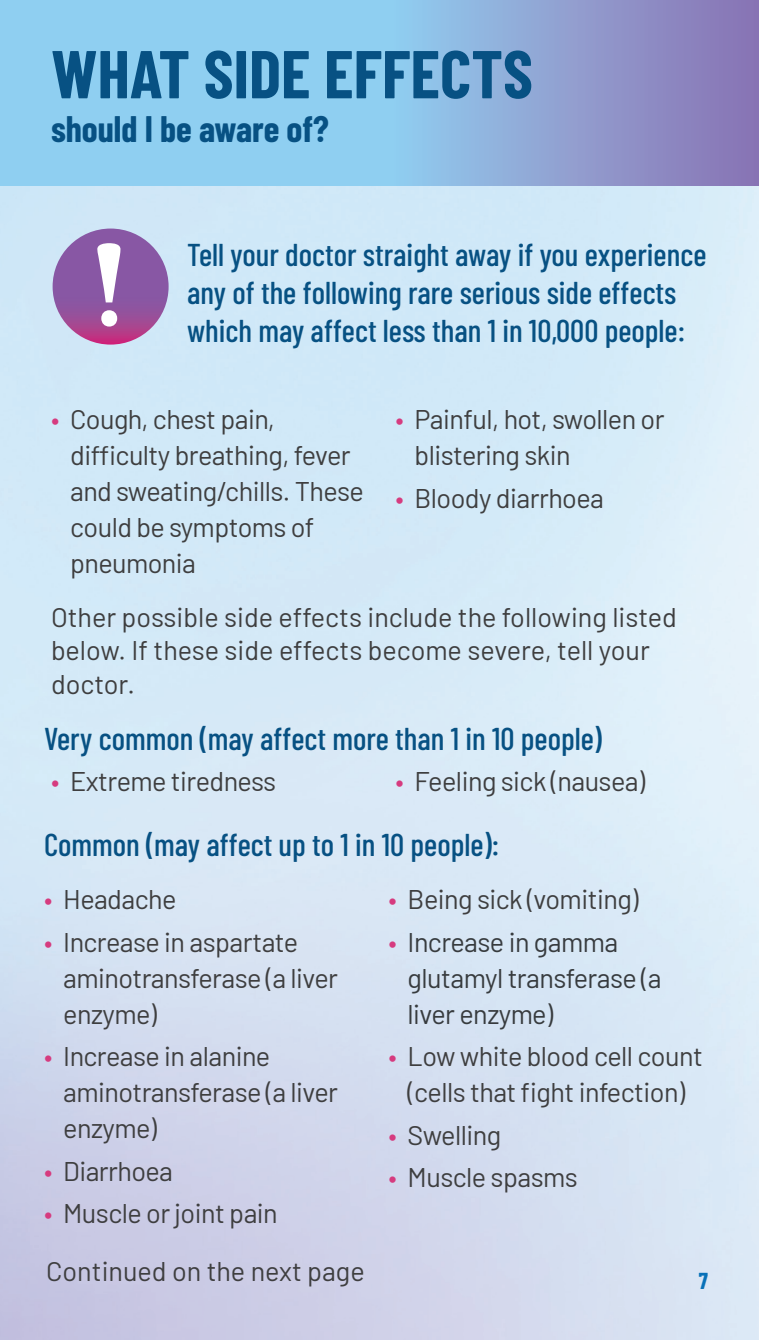
<style>
.page{position:relative;width:759px;height:1340px;background:#fff}
.page>*{position:absolute;margin:0;border:0;box-sizing:border-box;transform-origin:0 0}
.t1{font:700 67.5px "Barlow Condensed";color:#075183}
.t2{font:700 36px "Barlow Condensed";color:#075183}
.t3{font:500 31.5px/38.2px "Barlow Condensed";color:#075183}
.t4{font:27px/36px "Barlow";letter-spacing:-.02em;color:#3e3e3f}
.t5{font:27px/33.8px "Barlow";color:#3e3e3f}
.t6{font:27px/36px "Barlow";letter-spacing:-.02em;color:#373b3e}
.t7{font:700 22.5px "Barlow Condensed";color:#0871b8}
.s1{color:#d63b7f}
</style>
<div class="page">
<img style="left:0;top:185px;width:759px;height:1154px">
<svg style="left:0;top:0;width:759px;height:185px;background:#8eb7e1"></svg>
<svg style="left:53px;top:228px;width:116px;height:116px;background:#91539f"></svg>
<svg style="left:97px;top:243px;width:23px;height:83px"></svg>
<p class="t1" style="left:51px;top:26px;width:483px">WHAT SIDE EFFECTS</p>
<p class="t2" style="left:51px;top:103px;width:279px">should I be aware of?</p>
<p class="t3" style="left:187px;top:233px;width:521px">Tell your doctor straight away if you experience any of the following rare serious side effects which may affect less than 1 in 10,000 people:</p>
<p class="t4" style="left:70px;top:399px;width:295px;text-indent:-19px"><span class="s1">•</span> Cough, chest pain, difficulty breathing, fever and sweating/chills. These could be symptoms of pneumonia</p>
<p class="t4" style="left:415px;top:399px;width:251px;text-indent:-19px"><span class="s1">•</span> Painful, hot, swollen or blistering skin</p>
<p class="t4" style="left:395px;top:478px;width:210px"><span class="s1">•</span> Bloody diarrhoea</p>
<p class="t5" style="left:51px;top:598px;width:627px">Other possible side effects include the following listed below. If these side effects become severe, tell your doctor.</p>
<p class="t3" style="left:44px;top:716px;width:559px">Very common (may affect more than 1 in 10 people)</p>
<p class="t4" style="left:51px;top:761px;width:227px"><span class="s1">•</span> Extreme tiredness</p>
<p class="t4" style="left:395px;top:761px;width:251px"><span class="s1">•</span> Feeling sick (nausea)</p>
<p class="t3" style="left:44px;top:823px;width:456px">Common (may affect up to 1 in 10 people):</p>
<p class="t4" style="left:44px;top:879px;width:134px"><span class="s1">•</span> Headache</p>
<p class="t4" style="left:63px;top:922px;width:276px;text-indent:-19px"><span class="s1">•</span> Increase in aspartate aminotransferase (a liver enzyme)</p>
<p class="t4" style="left:63px;top:1036px;width:276px;text-indent:-19px"><span class="s1">•</span> Increase in alanine aminotransferase (a liver enzyme)</p>
<p class="t4" style="left:44px;top:1150px;width:130px"><span class="s1">•</span> Diarrhoea</p>
<p class="t4" style="left:44px;top:1193px;width:235px"><span class="s1">•</span> Muscle or joint pain</p>
<p class="t4" style="left:388px;top:879px;width:251px"><span class="s1">•</span> Being sick (vomiting)</p>
<p class="t6" style="left:408px;top:922px;width:255px;text-indent:-19px"><span class="s1">•</span> Increase in gamma glutamyl transferase (a liver enzyme)</p>
<p class="t4" style="left:388px;top:1036px;width:316px;text-align:center"><span class="s1">•</span> Low white blood cell count (cells that fight infection)</p>
<p class="t4" style="left:388px;top:1114px;width:114px"><span class="s1">•</span> Swelling</p>
<p class="t4" style="left:388px;top:1157px;width:191px"><span class="s1">•</span> Muscle spasms</p>
<p class="t5" style="left:46px;top:1251px;width:320px">Continued on the next page</p>
<p class="t7" style="left:699px;top:1264px;width:11px">7</p>
</div>
